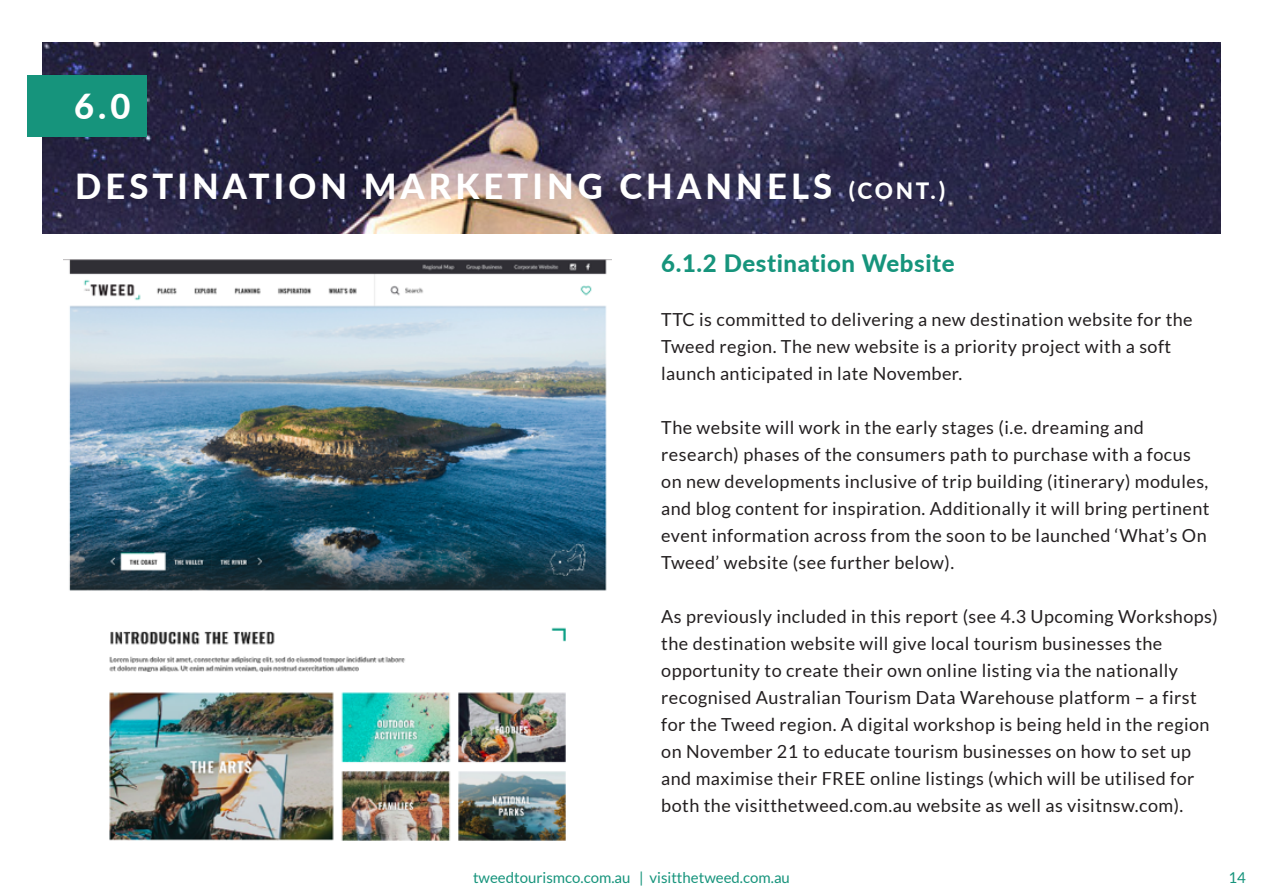
<style>
.page{position:relative;width:1263px;height:893px;background:#fff}
.page>*{position:absolute;margin:0;border:0;box-sizing:border-box;transform-origin:0 0}
.t1{font:800 34.5px "Lato";letter-spacing:.12em;color:#fff}
.t2{font:800 24px "Lato";letter-spacing:.025em;color:#16947c}
.t3{font:18px/27px "Lato";letter-spacing:.025em;color:#231f20}
.t4{font:15px "Lato";color:#16947c}
.s1{font-size:22.5px}
</style>
<div class="page">
<img style="left:43px;top:43px;width:1177px;height:191px">
<div style="left:27px;top:75px;width:119px;height:62px;background:#16947c"></div>
<img style="left:64px;top:259px;width:547px;height:582px">
<h1 class="t1" style="left:74px;top:81px;width:58px">6.0</h1>
<h1 class="t1" style="left:75px;top:160px;width:871px">DESTINATION MARKETING CHANNELS <span class="s1">(CONT.)</span></h1>
<h2 class="t2" style="left:661px;top:245px;width:295px">6.1.2 Destination Website</h2>
<p class="t3" style="left:661px;top:306px;width:533px">TTC is committed to delivering a new destination website for the<br>Tweed region. The new website is a priority project with a soft launch anticipated in late November.</p>
<p class="t3" style="left:661px;top:414px;width:550px">The website will work in the early stages (i.e. dreaming and research) phases of the consumers path to purchase with a focus on new developments inclusive of trip building (itinerary) modules, and blog content for inspiration. Additionally it will bring pertinent event information across from the soon to be launched ‘What’s On Tweed’ website (see further below).</p>
<p class="t3" style="left:661px;top:603px;width:558px">As previously included in this report (see 4.3 Upcoming Workshops) the destination website will give local tourism businesses the opportunity to create their own online listing via the nationally recognised Australian Tourism Data Warehouse platform – a first for the Tweed region. A digital workshop is being held in the region on November 21 to educate tourism businesses on how to set up and maximise their FREE online listings (which will be utilised for both the visitthetweed.com.au website as well as visitnsw.com).</p>
<p class="t4" style="left:473px;top:869px;width:318px">tweedtourismco.com.au | visitthetweed.com.au</p>
<p class="t4" style="left:1228px;top:869px;width:19px">14</p>
</div>
